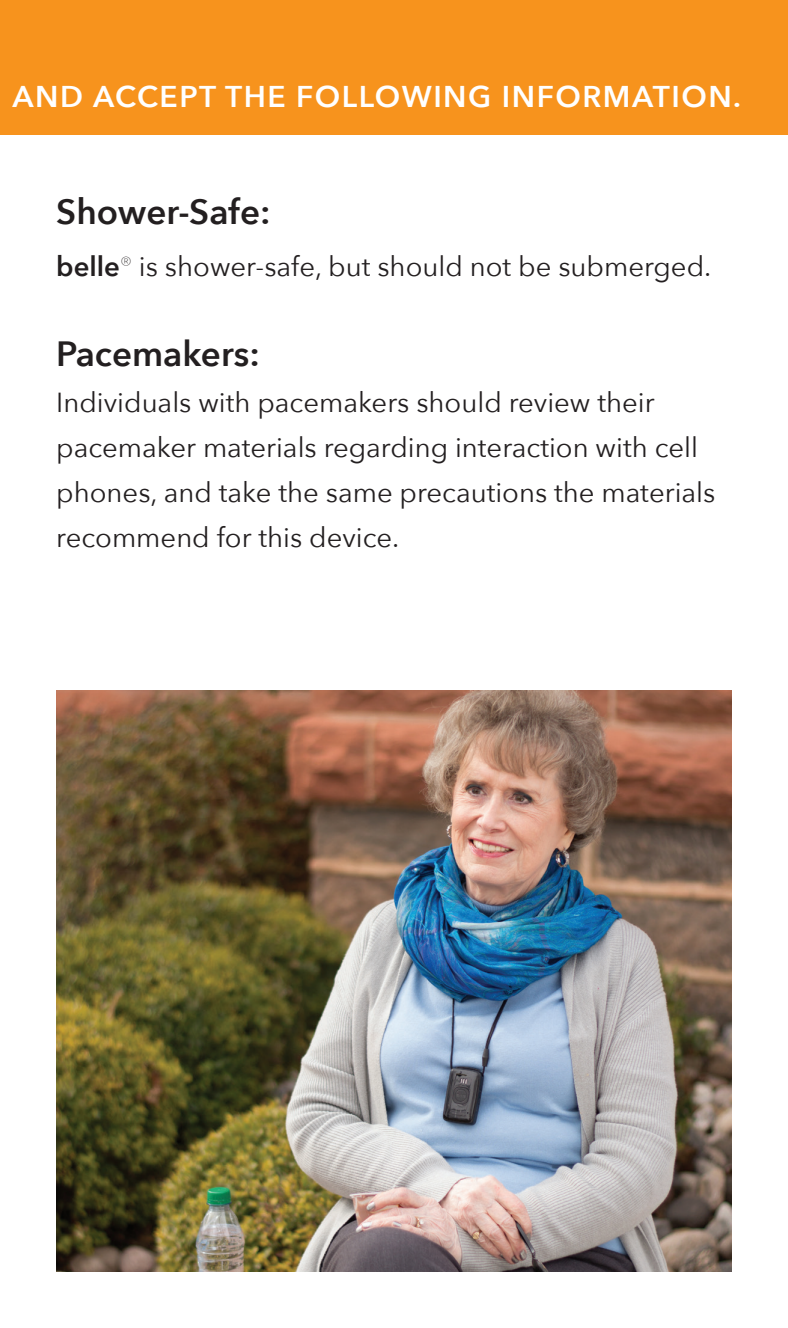
<style>
.page{position:relative;width:788px;height:1328px;background:#fff}
.page>*{position:absolute;margin:0;border:0;box-sizing:border-box;transform-origin:0 0}
._3G_user_guide_body{font:600 35px "Avenir Next";color:#231f20}
._3G_user_guide_body-2{font:600 30px "Avenir Next";letter-spacing:.05em;color:#fff}
._3G_user_guide_body-3{font:27.5px/45px "Avenir Next";color:#231f20}
.s1{font-weight:600}
</style>
<div class="page">
<div style="left:0;top:0;width:788px;height:135px;background:#f7931d"></div>
<img style="left:56px;top:690px;width:675px;height:581px">
<p class="_3G_user_guide_body-2" style="left:13px;top:71px;width:730px">AND ACCEPT THE FOLLOWING INFORMATION.</p>
<p class="_3G_user_guide_body" style="left:56px;top:181px;width:216px">Shower-Safe:</p>
<p class="_3G_user_guide_body-3" style="left:56px;top:243px;width:656px"><span class="s1">belle</span><sup>®</sup> is shower-safe, but should not be submerged.</p>
<p class="_3G_user_guide_body" style="left:56px;top:324px;width:205px">Pacemakers:</p>
<p class="_3G_user_guide_body-3" style="left:56px;top:378px;width:660px">Individuals with pacemakers should review their pacemaker materials regarding interaction with cell phones, and take the same precautions the materials recommend for this device.</p>
</div>
